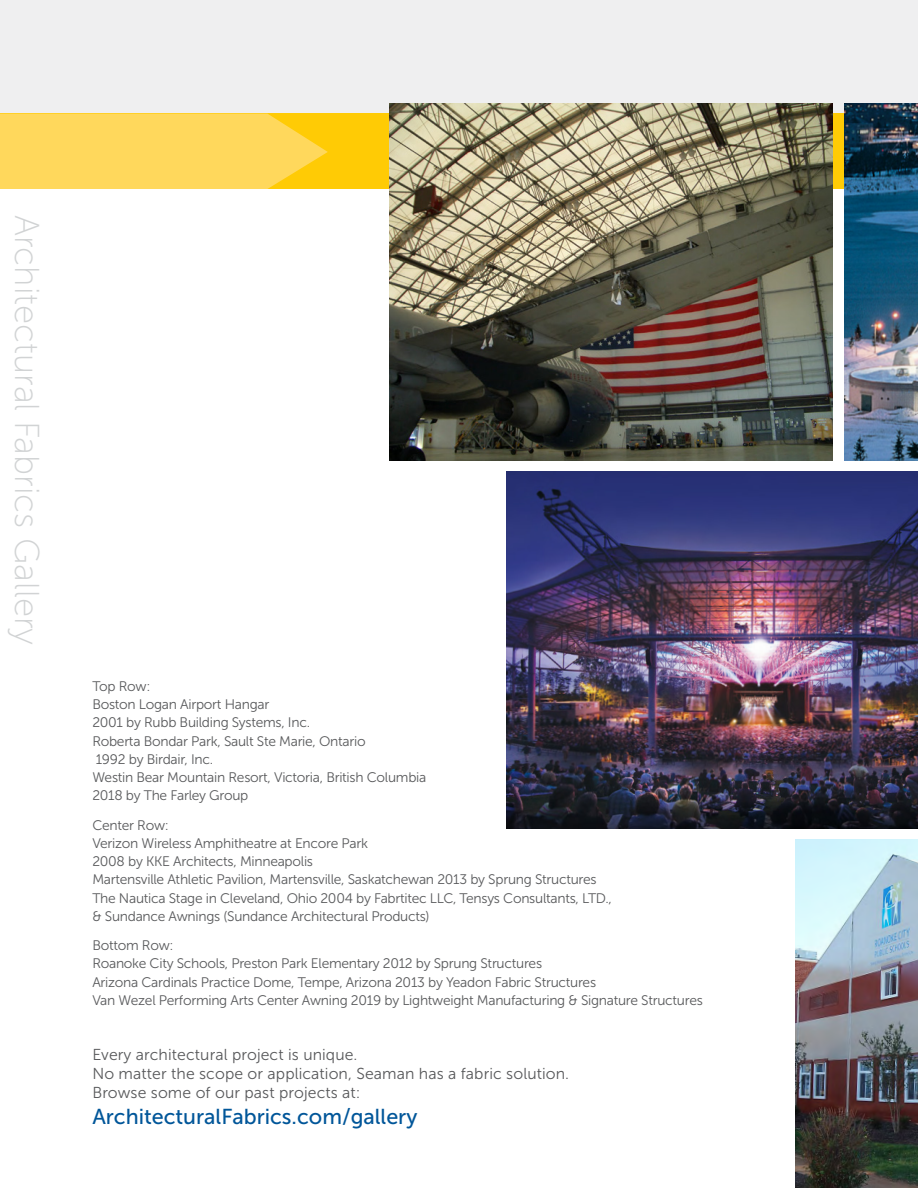
<style>
.page{position:relative;width:918px;height:1188px;background:#fff}
.page>*{position:absolute;margin:0;border:0;box-sizing:border-box;transform-origin:0 0}
.t1{font:34.5px "Museo Sans 100";color:#d1d3d4}
.t2{font:21.6px "Museo Sans 500";color:#005699}
.t3{font:15.75px/19px "Museo Sans 300";letter-spacing:.005em;color:#58595b}
.t4{font:13.8px/18.3px "Museo Sans 300";letter-spacing:-.02em;color:#58595b}
</style>
<div class="page">
<div style="left:0;top:0;width:918px;height:189px;background:#efeff0"></div>
<div style="left:0;top:114px;width:918px;height:75px;background:#ffcb05"></div>
<svg style="left:0;top:114px;width:328px;height:75px;background:#ffd654"></svg>
<img style="left:390px;top:103px;width:442px;height:358px">
<img style="left:845px;top:103px;width:73px;height:358px">
<img style="left:507px;top:471px;width:411px;height:358px">
<img style="left:796px;top:840px;width:122px;height:348px">
<h1 class="t1" style="left:45px;top:215px;width:431px;rotate:90deg">Architectural Fabrics Gallery</h1>
<p class="t4" style="left:92px;top:677px;width:336px">Top Row:<br>Boston Logan Airport Hangar<br>2001 by Rubb Building Systems, Inc.<br>Roberta Bondar Park, Sault Ste Marie, Ontario<br>1992 by Birdair, Inc.<br>Westin Bear Mountain Resort, Victoria, British Columbia<br>2018 by The Farley Group</p>
<p class="t4" style="left:92px;top:816px;width:521px">Center Row:<br>Verizon Wireless Amphitheatre at Encore Park<br>2008 by KKE Architects, Minneapolis<br>Martensville Athletic Pavilion, Martensville, Saskatchewan 2013 by Sprung Structures The Nautica Stage in Cleveland, Ohio 2004 by Fabrtitec LLC, Tensys Consultants, LTD., &amp; Sundance Awnings (Sundance Architectural Products)</p>
<p class="t4" style="left:92px;top:936px;width:612px">Bottom Row:<br>Roanoke City Schools, Preston Park Elementary 2012 by Sprung Structures<br>Arizona Cardinals Practice Dome, Tempe, Arizona 2013 by Yeadon Fabric Structures<br>Van Wezel Performing Arts Center Awning 2019 by Lightweight Manufacturing &amp; Signature Structures</p>
<p class="t3" style="left:92px;top:1046px;width:478px">Every architectural project is unique.<br>No matter the scope or application, Seaman has a fabric solution.<br>Browse some of our past projects at:</p>
<h2 class="t2" style="left:92px;top:1105px;width:327px">ArchitecturalFabrics.com/gallery</h2>
</div>
